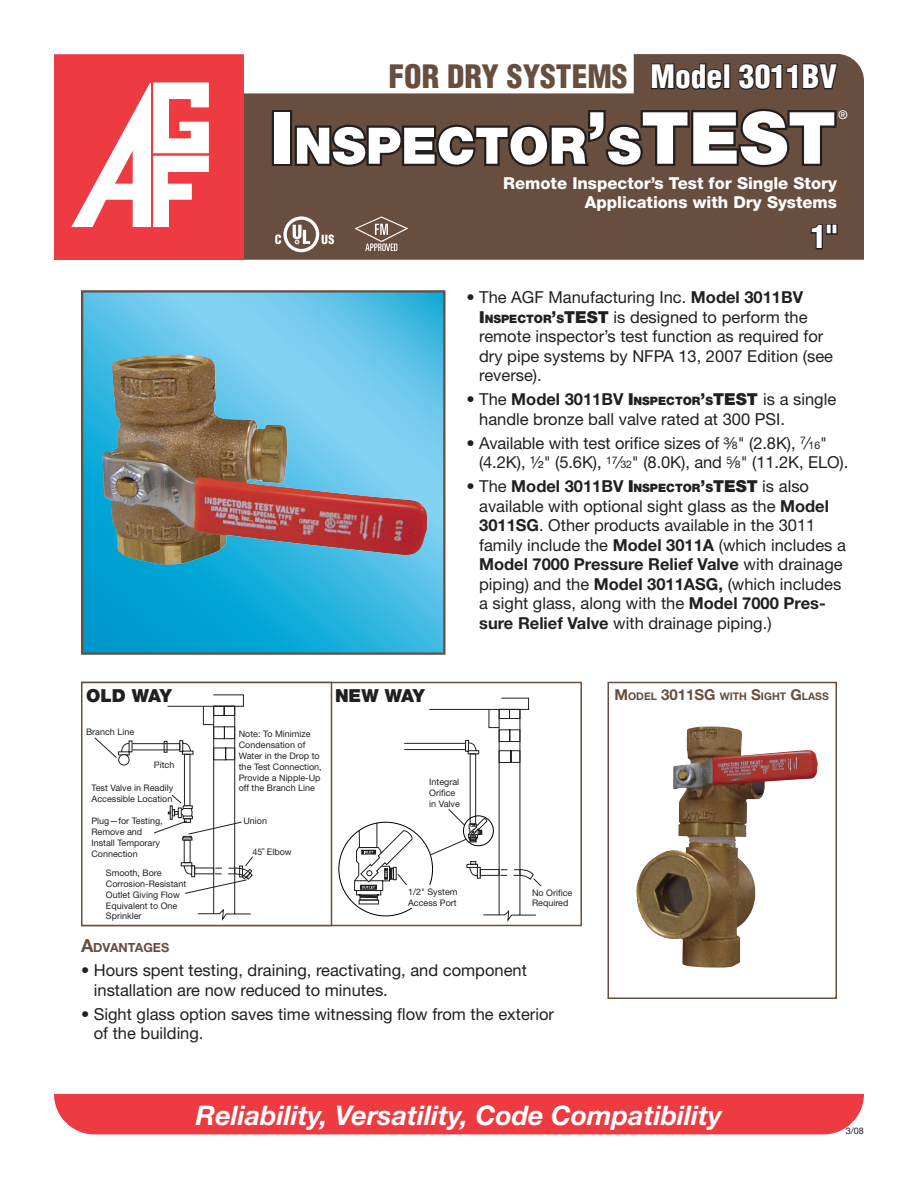
<style>
.page{position:relative;width:918px;height:1188px;background:#fff}
.page>*{position:absolute;margin:0;border:0;box-sizing:border-box;transform-origin:0 0}
.t1{font:900 50.4px "Helvetica Neue";color:#fff}
.t2{font:900 condensed 31.5px "Helvetica";color:#674e3f}
.t3{font:900 condensed 31.5px "Helvetica";color:#fff}
.t4{font:italic 700 27px "Helvetica Neue";color:#fff}
.t5{font:900 18px "Helvetica Neue";letter-spacing:-.03em;color:#231f20}
.t6{font:16.5px/19.5px "Helvetica Neue";color:#231f20}
.t7{font:800 16.5px/19.8px "Helvetica Neue";color:#fff;text-align:right}
.t8{font:700 16.5px "Helvetica Neue";color:#231f20}
.t9{font:700 12.6px "Helvetica Neue";color:#674e3f}
.t10{font:500 12px "Helvetica Neue";color:#fff}
.t11{font:900 11.55px "Helvetica Neue";color:#231f20}
.t12{font:700 10.5px "Helvetica Neue";color:#674e3f}
.t13{font:9px/10.8px "Helvetica Neue";color:#231f20}
.s1{font-size:72px}
.s2{font-weight:700}
.s3{font-size:16.5px}
.s4{font-weight:400}
.s5{font-weight:900}
.s6{font-weight:900;font-size:11.55px}
.s7{font-size:10.5px}
.s8{font-size:18px}
.s9{font-size:15px}
</style>
<div class="page">
<div style="left:244px;top:54px;width:620px;height:206px;background:#674e3f"></div>
<div style="left:272px;top:110px;width:20px;height:56px;border:4px solid #231f20"></div>
<svg style="left:292px;top:54px;width:547px;height:115px"></svg>
<svg style="left:84px;top:293px;width:359px;height:359px"></svg>
<div style="left:81px;top:290px;width:365px;height:365px;border:2px solid #674e3f"></div>
<div style="left:54px;top:55px;width:189px;height:204px;background:#ee3a41"></div>
<div style="left:54px;top:54px;width:190px;height:206px;border:1px solid #ee3a41"></div>
<svg style="left:72px;top:82px;width:137px;height:145px"></svg>
<svg style="left:275px;top:216px;width:59px;height:36px"></svg>
<svg style="left:354px;top:216px;width:54px;height:35px"></svg>
<svg style="left:810px;top:223px;width:14px;height:28px"></svg>
<div style="left:832px;top:224px;width:6px;height:11px;border:2px solid #231f20"></div>
<div style="left:826px;top:224px;width:6px;height:11px;border:2px solid #231f20"></div>
<div style="left:54px;top:1094px;width:810px;height:40px;background:#ee3a41"></div>
<div style="left:81px;top:682px;width:251px;height:244px;border:2px solid #674e3f"></div>
<svg style="left:167px;top:694px;width:84px;height:227px"></svg>
<svg style="left:94px;top:737px;width:260px;height:157px"></svg>
<svg style="left:354px;top:697px;width:188px;height:225px"></svg>
<div style="left:406px;top:886px;width:60px;height:22px;background:#fff"></div>
<img style="left:103px;top:355px;width:324px;height:210px">
<div style="left:608px;top:682px;width:229px;height:317px;border:2px solid #674e3f"></div>
<img style="left:636px;top:727px;width:182px;height:241px">
<p class="t2" style="left:388px;top:57px;width:241px">FOR DRY SYSTEMS</p>
<p class="t3" style="left:651px;top:57px;width:188px">Model 3011BV</p>
<p class="t1" style="left:270px;top:116px;width:420px"><span class="s1">I</span>NSPECTOR<span class="s1">’</span>S<span class="s1">TEST</span></p>
<p class="t10" style="left:838px;top:107px;width:11px">®</p>
<p class="t7" style="left:503px;top:173px;width:335px">Remote Inspector’s Test for Single Story<br>Applications with Dry Systems</p>
<p class="t3" style="left:811px;top:217px;width:28px">1"</p>
<p class="t6" style="left:466px;top:287px;width:338px">• The AGF Manufacturing Inc. <span class="s2">Model 3011BV</span></p>
<p class="t11" style="left:479px;top:312px;width:98px"><span class="s3">I</span>NSPECTOR<span class="s3">’</span>S<span class="s3">TEST</span></p>
<p class="t6" style="left:479px;top:307px;width:355px;text-indent:134px">is designed to perform the remote inspector’s test function as required for dry pipe systems by NFPA 13, 2007 Edition (see reverse).</p>
<p class="t8" style="left:466px;top:389px;width:259px"><span class="s4">• The</span> Model 3011BV <span class="s5">I</span><span class="s6">NSPECTOR</span><span class="s5">’</span><span class="s6">S</span><span class="s5">TEST</span></p>
<p class="t6" style="left:479px;top:389px;width:359px;text-indent:284px">is a single handle bronze ball valve rated at 300 PSI.</p>
<p class="t6" style="left:479px;top:433px;width:371px;text-indent:-13px">• Available with test orifice sizes of ³⁄<span class="s7">8</span>" (2.8K), <sup>7</sup>⁄<span class="s7">16</span>" (4.2K), ½" (5.6K), <sup>17</sup>⁄<span class="s7">32</span>" (8.0K), and <sup>5</sup>⁄<span class="s7">8</span>" (11.2K, ELO).</p>
<p class="t8" style="left:466px;top:476px;width:259px"><span class="s4">• The</span> Model 3011BV <span class="s5">I</span><span class="s6">NSPECTOR</span><span class="s5">’</span><span class="s6">S</span><span class="s5">TEST</span></p>
<p class="t6" style="left:479px;top:476px;width:368px;text-indent:283px">is also available with optional sight glass as the <span class="s2">Model 3011SG</span>. Other products available in the 3011 family include the <span class="s2">Model 3011A</span> (which includes a <span class="s2">Model 7000 Pressure Relief Valve</span> with drainage piping) and the <span class="s2">Model 3011ASG,</span> (which includes a sight glass, along with the <span class="s2">Model 7000 Pres&shy;sure Relief Valve</span> with drainage piping.)</p>
<p class="t5" style="left:86px;top:684px;width:87px">OLD WAY</p>
<p class="t5" style="left:335px;top:684px;width:91px">NEW WAY</p>
<p class="t13" style="left:86px;top:726px;width:50px">Branch Line</p>
<p class="t13" style="left:154px;top:759px;width:22px">Pitch</p>
<p class="t13" style="left:92px;top:782px;width:83px">Test Valve in Readily<br>Accessible Location</p>
<p class="t13" style="left:91px;top:815px;width:73px">Plug—for Testing,<br>Remove and<br>Install Temporary<br>Connection</p>
<p class="t13" style="left:243px;top:816px;width:25px">Union</p>
<p class="t13" style="left:239px;top:729px;width:84px">Note: To Minimize<br>Condensation of<br>Water in the Drop to the Test Connection,<br>Provide a Nipple-Up off the Branch Line</p>
<p class="t13" style="left:429px;top:776px;width:32px">Integral<br>Orifice in Valve</p>
<p class="t13" style="left:252px;top:846px;width:41px">45˚ Elbow</p>
<p class="t13" style="left:106px;top:868px;width:82px">Smooth, Bore<br>Corrosion-Resistant<br>Outlet Giving Flow<br>Equivalent to One<br>Sprinkler</p>
<p class="t13" style="left:408px;top:886px;width:51px">1/2" System<br>Access Port</p>
<p class="t13" style="left:532px;top:887px;width:42px">No Orifice<br>Required</p>
<p class="t9" style="left:81px;top:940px;width:90px"><span class="s8">A</span>DVANTAGES</p>
<p class="t6" style="left:94px;top:960px;width:435px;text-indent:-13px">• Hours spent testing, draining, reactivating, and component installation are now reduced to minutes.</p>
<p class="t6" style="left:94px;top:1004px;width:462px;text-indent:-13px">• Sight glass option saves time witnessing flow from the exterior of the building.</p>
<p class="t12" style="left:614px;top:690px;width:216px"><span class="s9">M</span>ODEL <span class="s9">3011SG</span> WITH <span class="s9">S</span>IGHT <span class="s9">G</span>LASS</p>
<p class="t4" style="left:196px;top:1098px;width:528px">Reliability, Versatility, Code Compatibility</p>
<p class="t13" style="left:846px;top:1125px;width:20px">3/08</p>
</div>
